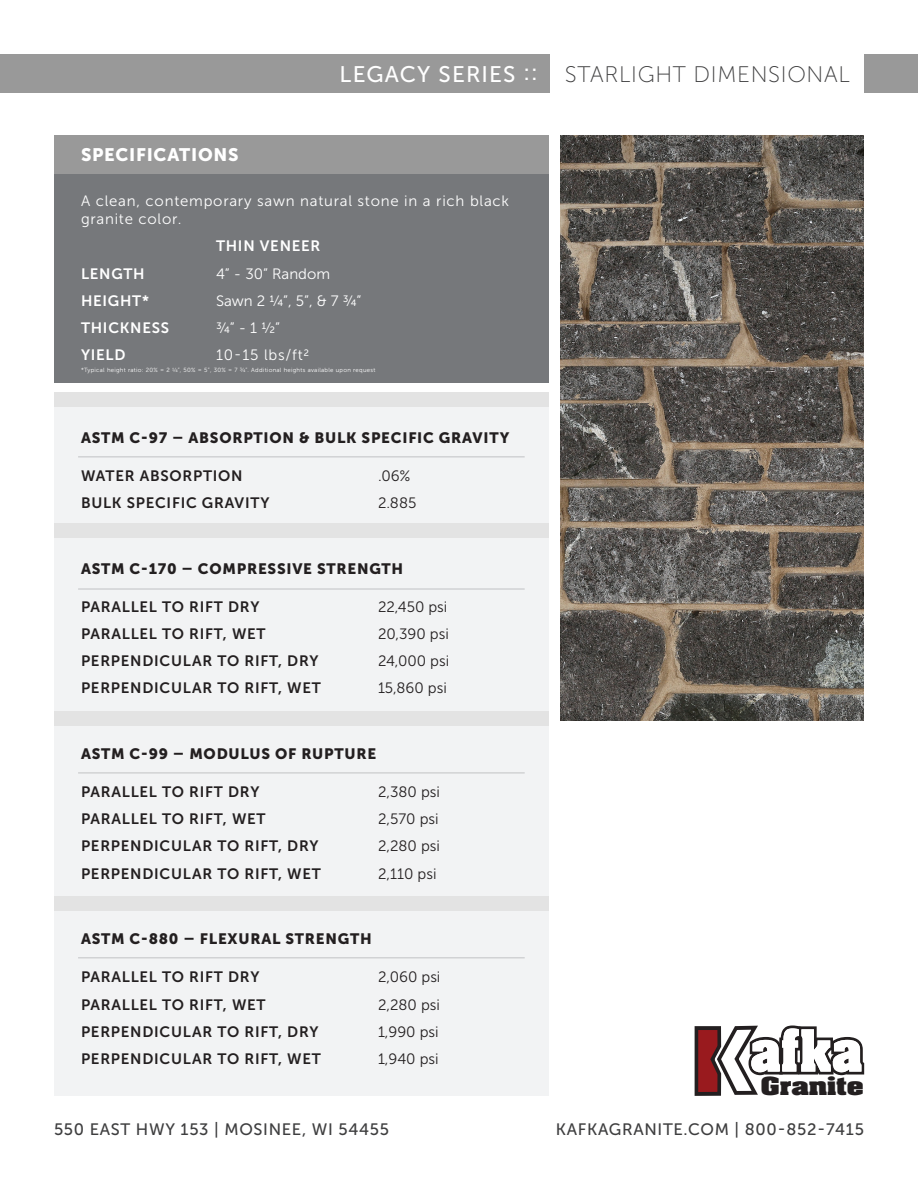
<style>
.page{position:relative;width:918px;height:1188px;background:#fff}
.page>*{position:absolute;margin:0;border:0;box-sizing:border-box;transform-origin:0 0}
.t1{font:22.5px "Museo Sans 100";letter-spacing:.03em;color:#3e3e3f}
.t2{font:22.5px "Museo Sans 500";letter-spacing:.05em;color:#fff}
.t3{font:700 21.45px "Aardvark";color:#231f20;scale:1.27 1}
.t4{font:18px "Museo Sans 900";letter-spacing:.04em;color:#fff}
.t5{font:16.5px "Museo Sans 500";letter-spacing:.04em;color:#3e3e3f}
.t6{font:15px "Museo Sans 700";letter-spacing:.05em;color:#231f20}
.t7{font:15px "Museo Sans 900";letter-spacing:.05em;color:#231f20}
.t8{font:15px/18px "Museo Sans 300";letter-spacing:.05em;color:#fff}
.t9{font:15px "Museo Sans 300";color:#231f20}
.t10{font:15px "Museo Sans 700";letter-spacing:.05em;color:#fff}
.t11{font:6px "Museo Sans 300";letter-spacing:.05em;color:#fff}
</style>
<div class="page">
<img style="left:561px;top:135px;width:303px;height:586px">
<div style="left:0;top:54px;width:549px;height:39px;background:#999"></div>
<div style="left:864px;top:54px;width:54px;height:39px;background:#999"></div>
<svg style="left:695px;top:1025px;width:169px;height:71px"></svg>
<div style="left:54px;top:393px;width:495px;height:703px;background:#f2f3f4"></div>
<div style="left:54px;top:523px;width:495px;height:14px;background:#e3e3e3"></div>
<div style="left:54px;top:711px;width:495px;height:14px;background:#e3e3e3"></div>
<div style="left:54px;top:896px;width:495px;height:14px;background:#e3e3e3"></div>
<hr style="left:78px;top:456px;width:447px;height:2px;background:#d1d2d4">
<hr style="left:78px;top:588px;width:447px;height:2px;background:#d1d2d4">
<hr style="left:78px;top:772px;width:447px;height:2px;background:#d1d2d4">
<hr style="left:78px;top:957px;width:447px;height:1px;background:#d1d2d4">
<div style="left:54px;top:136px;width:495px;height:247px;background:#76787b"></div>
<div style="left:54px;top:135px;width:495px;height:39px;background:#999"></div>
<div style="left:54px;top:393px;width:495px;height:14px;background:#e3e3e3"></div>
<p class="t2" style="left:340px;top:62px;width:200px">LEGACY SERIES ::</p>
<p class="t4" style="left:81px;top:145px;width:159px">SPECIFICATIONS</p>
<p class="t8" style="left:81px;top:192px;width:430px">A clean, contemporary sawn natural stone in a rich black granite color.</p>
<p class="t10" style="left:216px;top:238px;width:106px">THIN VENEER</p>
<p class="t10" style="left:81px;top:265px;width:65px">LENGTH</p>
<p class="t8" style="left:216px;top:265px;width:116px">4” - 30” Random</p>
<p class="t10" style="left:81px;top:292px;width:70px">HEIGHT*</p>
<p class="t8" style="left:216px;top:292px;width:147px">Sawn 2 1/4”, 5”, &amp; 7 3/4”</p>
<p class="t10" style="left:81px;top:319px;width:90px">THICKNESS</p>
<p class="t8" style="left:216px;top:319px;width:66px">3/4” - 1 1/2”</p>
<p class="t10" style="left:81px;top:347px;width:46px">YIELD</p>
<p class="t8" style="left:216px;top:346px;width:95px">10-15 lbs/ft2</p>
<p class="t11" style="left:81px;top:367px;width:296px">*Typical height ratio: 20% = 2 1/4”, 50% = 5”, 30% = 7 3/4”. Additional heights available upon request</p>
<p class="t7" style="left:81px;top:429px;width:430px">ASTM C-97 – ABSORPTION &amp; BULK SPECIFIC GRAVITY</p>
<p class="t6" style="left:81px;top:468px;width:163px">WATER ABSORPTION</p>
<p class="t9" style="left:378px;top:468px;width:34px">.06%</p>
<p class="t6" style="left:81px;top:495px;width:190px">BULK SPECIFIC GRAVITY</p>
<p class="t9" style="left:378px;top:495px;width:40px">2.885</p>
<p class="t7" style="left:81px;top:560px;width:324px">ASTM C-170 – COMPRESSIVE STRENGTH</p>
<p class="t6" style="left:81px;top:598px;width:180px">PARALLEL TO RIFT DRY</p>
<p class="t9" style="left:378px;top:599px;width:71px">22,450 psi</p>
<p class="t6" style="left:81px;top:626px;width:186px">PARALLEL TO RIFT, WET</p>
<p class="t9" style="left:378px;top:626px;width:72px">20,390 psi</p>
<p class="t6" style="left:81px;top:653px;width:239px">PERPENDICULAR TO RIFT, DRY</p>
<p class="t9" style="left:378px;top:653px;width:73px">24,000 psi</p>
<p class="t6" style="left:81px;top:680px;width:241px">PERPENDICULAR TO RIFT, WET</p>
<p class="t9" style="left:378px;top:680px;width:70px">15,860 psi</p>
<p class="t7" style="left:81px;top:745px;width:297px">ASTM C-99 – MODULUS OF RUPTURE</p>
<p class="t6" style="left:81px;top:784px;width:180px">PARALLEL TO RIFT DRY</p>
<p class="t9" style="left:378px;top:784px;width:63px">2,380 psi</p>
<p class="t6" style="left:81px;top:811px;width:186px">PARALLEL TO RIFT, WET</p>
<p class="t9" style="left:378px;top:811px;width:62px">2,570 psi</p>
<p class="t6" style="left:81px;top:838px;width:239px">PERPENDICULAR TO RIFT, DRY</p>
<p class="t9" style="left:378px;top:838px;width:64px">2,280 psi</p>
<p class="t6" style="left:81px;top:865px;width:241px">PERPENDICULAR TO RIFT, WET</p>
<p class="t9" style="left:378px;top:865px;width:60px">2,110 psi</p>
<p class="t7" style="left:81px;top:930px;width:292px">ASTM C-880 – FLEXURAL STRENGTH</p>
<p class="t6" style="left:81px;top:969px;width:180px">PARALLEL TO RIFT DRY</p>
<p class="t9" style="left:378px;top:969px;width:64px">2,060 psi</p>
<p class="t6" style="left:81px;top:996px;width:186px">PARALLEL TO RIFT, WET</p>
<p class="t9" style="left:378px;top:996px;width:64px">2,280 psi</p>
<p class="t6" style="left:81px;top:1023px;width:239px">PERPENDICULAR TO RIFT, DRY</p>
<p class="t9" style="left:378px;top:1023px;width:62px">1,990 psi</p>
<p class="t6" style="left:81px;top:1050px;width:241px">PERPENDICULAR TO RIFT, WET</p>
<p class="t9" style="left:378px;top:1051px;width:62px">1,940 psi</p>
<p class="t1" style="left:565px;top:62px;width:287px">STARLIGHT DIMENSIONAL</p>
<p class="t3" style="left:761px;top:1068px;width:82px">GRANITE</p>
<p class="t5" style="left:54px;top:1120px;width:337px">550 EAST HWY 153 | MOSINEE, WI 54455</p>
<p class="t5" style="left:556px;top:1120px;width:310px">KAFKAGRANITE.COM | 800-852-7415</p>
</div>
